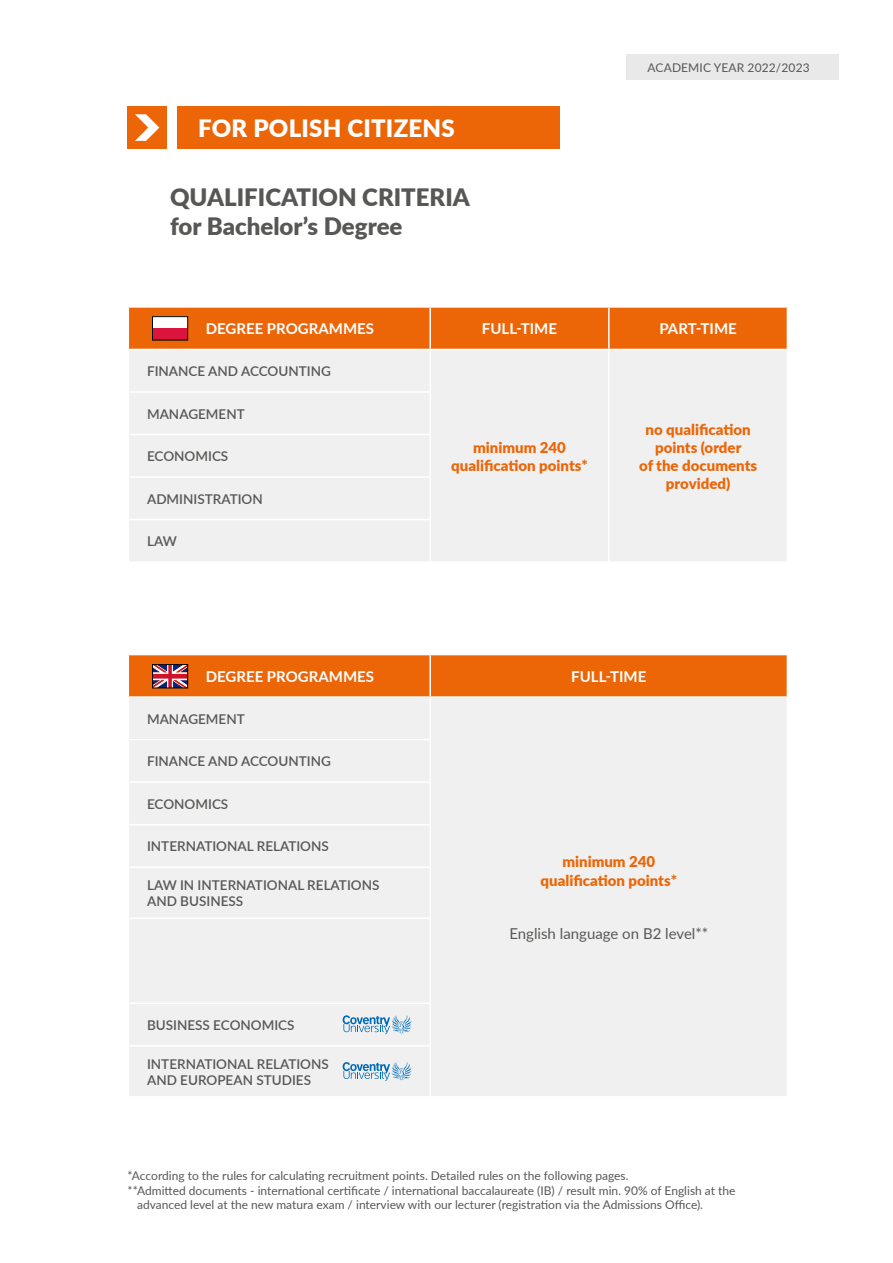
<style>
.page{position:relative;width:893px;height:1263px;background:#fff}
.page>*{position:absolute;margin:0;border:0;box-sizing:border-box;transform-origin:0 0}
.t1{font:900 24px/28.8px "Lato";color:#575756}
.t2{font:900 24px "Lato";letter-spacing:.01em;color:#fff}
.t3{font:900 15px/18px "Lato";color:#ec6608;text-align:center}
.t4{font:700 15px "Lato";color:#fff}
.t5{font:15px "Lato";color:#575756}
.t6{font:600 13.5px/16.2px "Lato";color:#575756}
.t7{font:12px "Lato";color:#575756}
</style>
<div class="page">
<div style="left:626px;top:54px;width:213px;height:26px;background:#e9e9e9"></div>
<div style="left:177px;top:106px;width:383px;height:43px;background:#ec6608"></div>
<div style="left:128px;top:106px;width:39px;height:43px;background:#ec6608"></div>
<svg style="left:135px;top:114px;width:24px;height:27px"></svg>
<div style="left:129px;top:308px;width:658px;height:41px;background:#ec6608"></div>
<div style="left:129px;top:350px;width:658px;height:211px;background:#f0f0f0"></div>
<hr style="left:429px;top:308px;width:2px;height:41px;background:#fff">
<hr style="left:608px;top:308px;width:2px;height:41px;background:#fff">
<hr style="left:429px;top:350px;width:2px;height:41px;background:#fff">
<hr style="left:608px;top:350px;width:2px;height:42px;background:#fff">
<hr style="left:128px;top:391px;width:303px;height:2px;background:#fff">
<hr style="left:429px;top:393px;width:2px;height:41px;background:#fff">
<hr style="left:608px;top:392px;width:2px;height:42px;background:#fff">
<hr style="left:128px;top:434px;width:303px;height:1px;background:#fff">
<hr style="left:429px;top:435px;width:2px;height:41px;background:#fff">
<hr style="left:608px;top:434px;width:2px;height:43px;background:#fff">
<hr style="left:128px;top:476px;width:303px;height:2px;background:#fff">
<hr style="left:429px;top:478px;width:2px;height:41px;background:#fff">
<hr style="left:608px;top:477px;width:2px;height:42px;background:#fff">
<hr style="left:128px;top:519px;width:303px;height:1px;background:#fff">
<hr style="left:429px;top:520px;width:2px;height:41px;background:#fff">
<hr style="left:608px;top:519px;width:2px;height:42px;background:#fff">
<div style="left:129px;top:698px;width:658px;height:398px;background:#f0f0f0"></div>
<hr style="left:429px;top:698px;width:2px;height:41px;background:#fff">
<hr style="left:128px;top:739px;width:303px;height:1px;background:#fff">
<hr style="left:429px;top:740px;width:2px;height:41px;background:#fff">
<hr style="left:128px;top:781px;width:303px;height:2px;background:#fff">
<hr style="left:429px;top:783px;width:2px;height:41px;background:#fff">
<hr style="left:128px;top:824px;width:303px;height:1px;background:#fff">
<hr style="left:429px;top:825px;width:2px;height:41px;background:#fff">
<hr style="left:128px;top:866px;width:303px;height:2px;background:#fff">
<hr style="left:429px;top:868px;width:2px;height:49px;background:#fff">
<hr style="left:128px;top:917px;width:303px;height:2px;background:#fff">
<hr style="left:429px;top:919px;width:2px;height:83px;background:#fff">
<hr style="left:128px;top:1002px;width:303px;height:2px;background:#fff">
<hr style="left:429px;top:1004px;width:2px;height:41px;background:#fff">
<hr style="left:128px;top:1045px;width:303px;height:1px;background:#fff">
<hr style="left:429px;top:1046px;width:2px;height:50px;background:#fff">
<svg style="left:343px;top:1015px;width:70px;height:19px"></svg>
<svg style="left:343px;top:1062px;width:70px;height:19px"></svg>
<div style="left:152px;top:317px;width:36px;height:23px;background:#fff"></div>
<div style="left:152px;top:328px;width:36px;height:12px;background:#db143b"></div>
<div style="left:152px;top:317px;width:36px;height:23px;border:1px solid #000"></div>
<svg style="left:128px;top:654px;width:659px;height:43px;background:#eb6d17"></svg>
<div style="left:152px;top:664px;width:36px;height:24px;border:1px solid #000"></div>
<h1 class="t2" style="left:198px;top:110px;width:258px">FOR POLISH CITIZENS</h1>
<h1 class="t1" style="left:170px;top:182px;width:301px">QUALIFICATION CRITERIA for Bachelor’s Degree</h1>
<p class="t7" style="left:648px;top:59px;width:164px">ACADEMIC YEAR 2022/2023</p>
<p class="t4" style="left:206px;top:318px;width:170px">DEGREE PROGRAMMES</p>
<p class="t4" style="left:482px;top:318px;width:77px">FULL-TIME</p>
<p class="t4" style="left:659px;top:318px;width:79px">PART-TIME</p>
<p class="t6" style="left:147px;top:363px;width:185px">FINANCE AND ACCOUNTING</p>
<p class="t6" style="left:147px;top:405px;width:99px">MANAGEMENT</p>
<p class="t6" style="left:147px;top:448px;width:83px">ECONOMICS</p>
<p class="t6" style="left:147px;top:490px;width:117px">ADMINISTRATION</p>
<p class="t6" style="left:147px;top:533px;width:31px">LAW</p>
<p class="t3" style="left:451px;top:438px;width:138px">minimum 240 qualification points*</p>
<p class="t3" style="left:639px;top:420px;width:119px">no qualification points (order<br>of the documents provided)</p>
<p class="t4" style="left:206px;top:665px;width:170px">DEGREE PROGRAMMES</p>
<p class="t4" style="left:571px;top:665px;width:77px">FULL-TIME</p>
<p class="t6" style="left:147px;top:710px;width:99px">MANAGEMENT</p>
<p class="t6" style="left:147px;top:753px;width:185px">FINANCE AND ACCOUNTING</p>
<p class="t6" style="left:147px;top:795px;width:83px">ECONOMICS</p>
<p class="t6" style="left:147px;top:838px;width:183px">INTERNATIONAL RELATIONS</p>
<p class="t6" style="left:147px;top:876px;width:234px">LAW IN INTERNATIONAL RELATIONS<br>AND BUSINESS</p>
<p class="t6" style="left:147px;top:1016px;width:149px">BUSINESS ECONOMICS</p>
<p class="t6" style="left:147px;top:1055px;width:183px">INTERNATIONAL RELATIONS<br>AND EUROPEAN STUDIES</p>
<p class="t3" style="left:541px;top:852px;width:138px">minimum 240 qualification points*</p>
<p class="t5" style="left:509px;top:922px;width:200px">English language on B2 level**</p>
<p class="t7" style="left:128px;top:1167px;width:502px">*According to the rules for calculating recruitment points. Detailed rules on the following pages.</p>
<p class="t7" style="left:128px;top:1181px;width:609px">**Admitted documents - international certificate / international baccalaureate (IB) / result min. 90% of English at the</p>
<p class="t7" style="left:137px;top:1196px;width:568px">advanced level at the new matura exam / interview with our lecturer (registration via the Admissions Office).</p>
</div>
